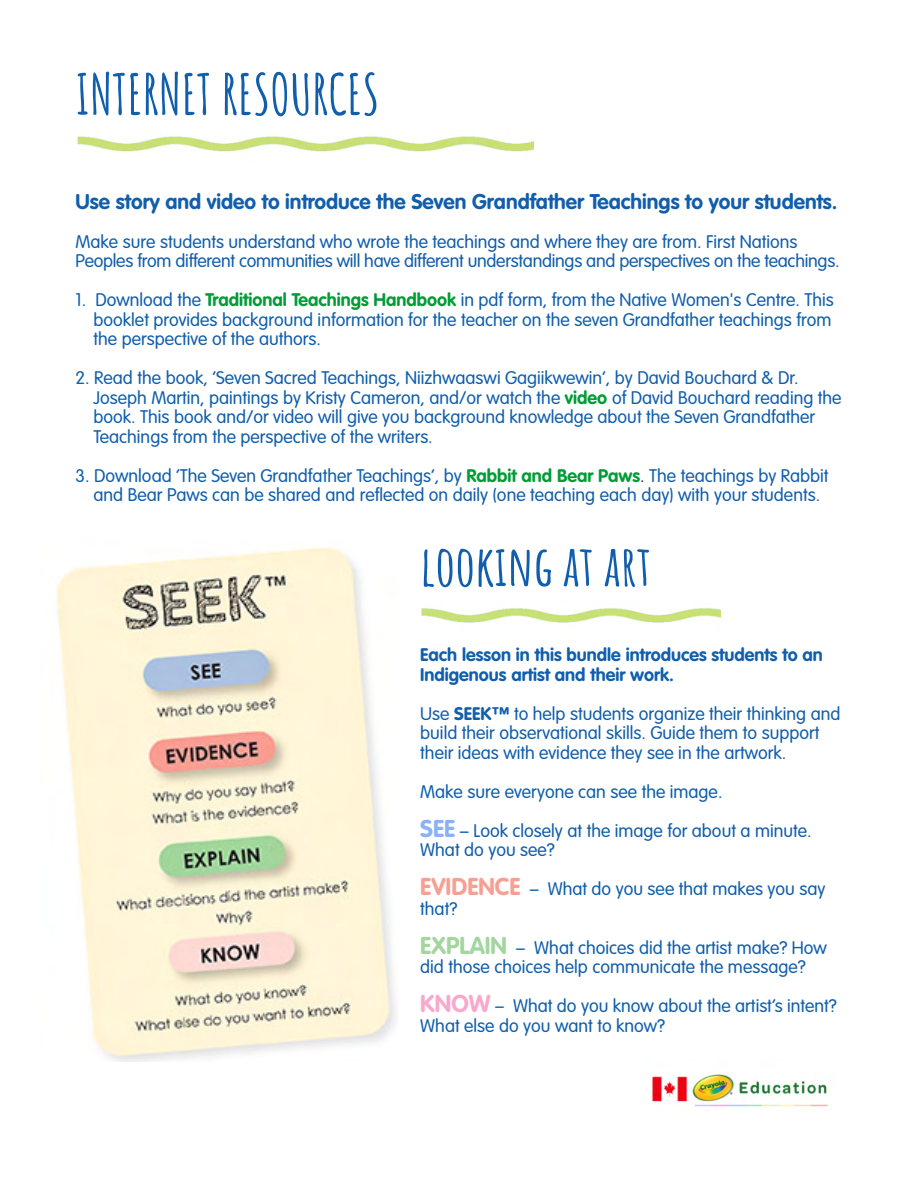
<style>
.page{position:relative;width:918px;height:1188px;background:#fff}
.page>*{position:absolute;margin:0;border:0;box-sizing:border-box;transform-origin:0 0}
.t1{font:700 55.5px "Amatic SC";color:#105eac}
.t2{font:700 21px "VAG Rounded";color:#105eac}
.t3{font:300 18px/19.5px "VAG Rounded";color:#105eac}
.t4{font:700 18px "VAG Rounded";color:#105eac}
.s1{font-weight:700;color:#009d37}
.s2{color:#333}
.s3{font-weight:700}
.s4{font-weight:700;font-size:24px;color:#8bb2f3}
.s5{font-weight:700;font-size:24px;color:#f89f94}
.s6{font-weight:700;font-size:24px;color:#a3d59e}
.s7{font-weight:700;font-size:24px;color:#f8a9cb}
</style>
<div class="page">
<img style="left:56px;top:547px;width:340px;height:515px">
<img style="left:77px;top:136px;width:456px;height:16px">
<img style="left:421px;top:608px;width:299px;height:15px">
<img style="left:651px;top:1074px;width:177px;height:33px">
<p class="t1" style="left:76px;top:58px;width:305px">INTERNET RESOURCES</p>
<p class="t2" style="left:76px;top:193px;width:763px">Use story and video to introduce the Seven Grandfather Teachings to your students.</p>
<p class="t3" style="left:76px;top:233px;width:765px">Make sure students understand who wrote the teachings and where they are from. First Nations<br>Peoples from different communities will have different understandings and perspectives on the teachings.</p>
<p class="t3" style="left:76px;top:292px;width:760px">1. Download the <span class="s1">Traditional Teachings Handbook</span> in pdf form, from the Native Women's Centre. This</p>
<p class="t3" style="left:94px;top:311px;width:739px">booklet provides background information for the teacher on the seven Grandfather teachings from</p>
<p class="t3" style="left:94px;top:331px;width:229px">the perspective of the authors.</p>
<p class="t3" style="left:76px;top:369px;width:724px">2. Read the book, ‘Seven Sacred Teachings, Niizhwaaswi Gagiikwewin’, by David Bouchard &amp; Dr.</p>
<p class="t3" style="left:94px;top:389px;width:749px">Joseph Martin, paintings by Kristy Cameron, and/or watch the <span class="s1">video</span> of David Bouchard reading the</p>
<p class="t3" style="left:94px;top:408px;width:723px">book. This book and/or video will give you background knowledge about the Seven Grandfather</p>
<p class="t3" style="left:94px;top:428px;width:341px">Teachings from the perspective of the writers.</p>
<p class="t3" style="left:76px;top:467px;width:755px">3. Download ‘The Seven Grandfather Teachings’, by <span class="s1">Rabbit and Bear Paws</span><span class="s2">.</span> The teachings by Rabbit</p>
<p class="t3" style="left:94px;top:486px;width:728px">and Bear Paws can be shared and reflected on daily (one teaching each day) with your students.</p>
<p class="t1" style="left:420px;top:530px;width:232px">looking at art</p>
<p class="t4" style="left:420px;top:648px;width:404px">Each lesson in this bundle introduces students to an</p>
<p class="t4" style="left:420px;top:667px;width:255px">Indigenous artist and their work.</p>
<p class="t3" style="left:420px;top:705px;width:422px">Use <span class="s3">SEEK™</span> to help students organize their thinking and</p>
<p class="t3" style="left:420px;top:725px;width:401px">build their observational skills. Guide them to support their ideas with evidence they see in the artwork.</p>
<p class="t3" style="left:420px;top:783px;width:304px">Make sure everyone can see the image.</p>
<p class="t3" style="left:420px;top:822px;width:393px"><span class="s4">SEE</span> – Look closely at the image for about a minute.<br>What do you see?</p>
<p class="t3" style="left:420px;top:881px;width:407px"><span class="s5">EVIDENCE</span> – What do you see that makes you say that?</p>
<p class="t3" style="left:420px;top:939px;width:408px"><span class="s6">EXPLAIN</span> – What choices did the artist make? How did those choices help communicate the message?</p>
<p class="t3" style="left:420px;top:998px;width:418px"><span class="s7">KNOW</span> – What do you know about the artist’s intent?</p>
<p class="t3" style="left:420px;top:1017px;width:246px">What else do you want to know?</p>
</div>
